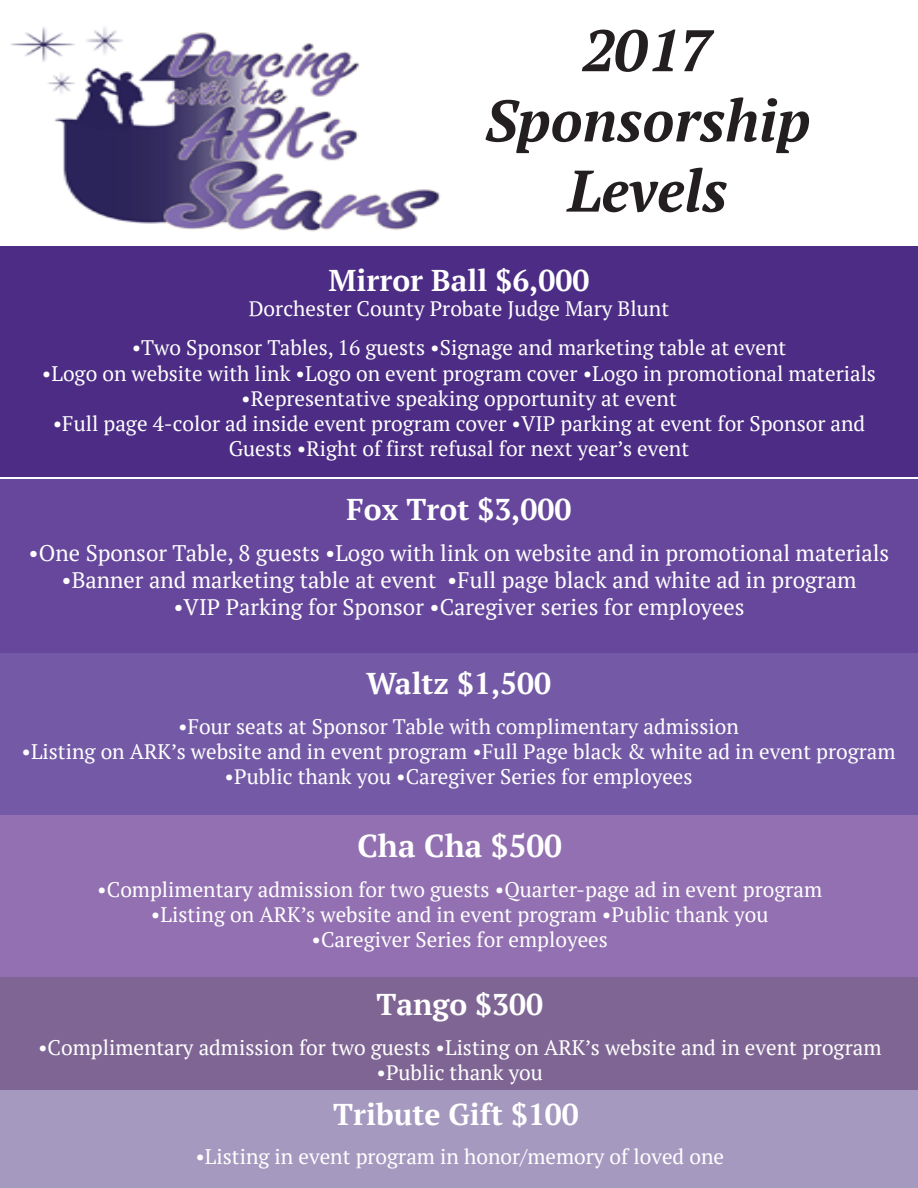
<style>
.page{position:relative;width:918px;height:1188px;background:#fff}
.page>*{position:absolute;margin:0;border:0;box-sizing:border-box;transform-origin:0 0}
.t1{font:italic 700 58.5px/70.2px "PT Serif";color:#231f20;text-align:center}
.t2{font:700 31.5px "PT Serif";color:#fff}
.t3{font:700 30px "PT Serif";color:#fff}
.t4{font:22.5px "PT Serif";color:#fff}
.t5{font:21px/25.2px "PT Serif";color:#fff;text-align:center}
</style>
<div class="page">
<img style="left:10px;top:27px;width:431px;height:205px">
<div style="left:0;top:246px;width:918px;height:230px;background:#4c2c84"></div>
<div style="left:0;top:479px;width:918px;height:175px;background:#66479c"></div>
<div style="left:0;top:654px;width:918px;height:161px;background:#745aa6"></div>
<div style="left:0;top:815px;width:918px;height:163px;background:#9270b1"></div>
<div style="left:0;top:978px;width:918px;height:113px;background:#7e6593"></div>
<div style="left:1px;top:1091px;width:917px;height:97px;background:#a599c0"></div>
<h1 class="t1" style="left:485px;top:15px;width:327px">2017<br>Sponsorship<br>Levels</h1>
<h3 class="t3" style="left:329px;top:260px;width:262px">Mirror Ball $6,000</h3>
<p class="t5" style="left:249px;top:295px;width:422px">Dorchester County Probate Judge Mary Blunt</p>
<p class="t5" style="left:132px;top:335px;width:656px">•Two Sponsor Tables, 16 guests •Signage and marketing table at event</p>
<p class="t5" style="left:42px;top:360px;width:836px">•Logo on website with link •Logo on event program cover •Logo in promotional materials</p>
<p class="t5" style="left:241px;top:385px;width:437px">•Representative speaking opportunity at event</p>
<p class="t5" style="left:53px;top:411px;width:814px">•Full page 4-color ad inside event program cover •VIP parking at event for Sponsor and<br>Guests •Right of first refusal for next year’s event</p>
<h3 class="t3" style="left:347px;top:490px;width:226px">Fox Trot $3,000</h3>
<p class="t4" style="left:29px;top:539px;width:862px">•One Sponsor Table, 8 guests •Logo with link on website and in promotional materials</p>
<p class="t4" style="left:61px;top:566px;width:797px">•Banner and marketing table at event •Full page black and white ad in program</p>
<p class="t4" style="left:173px;top:593px;width:573px">•VIP Parking for Sponsor •Caregiver series for employees</p>
<h3 class="t3" style="left:366px;top:664px;width:187px">Waltz $1,500</h3>
<p class="t5" style="left:178px;top:714px;width:562px">•Four seats at Sponsor Table with complimentary admission</p>
<p class="t5" style="left:21px;top:739px;width:876px">•Listing on ARK’s website and in event program •Full Page black &amp; white ad in event program</p>
<p class="t5" style="left:225px;top:764px;width:469px">•Public thank you •Caregiver Series for employees</p>
<h2 class="t2" style="left:357px;top:825px;width:206px">Cha Cha $500</h2>
<p class="t5" style="left:97px;top:877px;width:726px">•Complimentary admission for two guests •Quarter-page ad in event program</p>
<p class="t5" style="left:151px;top:902px;width:619px">•Listing on ARK’s website and in event program •Public thank you</p>
<p class="t5" style="left:312px;top:927px;width:298px">•Caregiver Series for employees</p>
<h3 class="t3" style="left:376px;top:985px;width:168px">Tango $300</h3>
<p class="t5" style="left:38px;top:1035px;width:845px">•Complimentary admission for two guests •Listing on ARK’s website and in event program</p>
<p class="t5" style="left:376px;top:1060px;width:168px">•Public thank you</p>
<h3 class="t3" style="left:333px;top:1094px;width:247px">Tribute Gift $100</h3>
<p class="t5" style="left:195px;top:1144px;width:530px">•Listing in event program in honor/memory of loved one</p>
</div>
